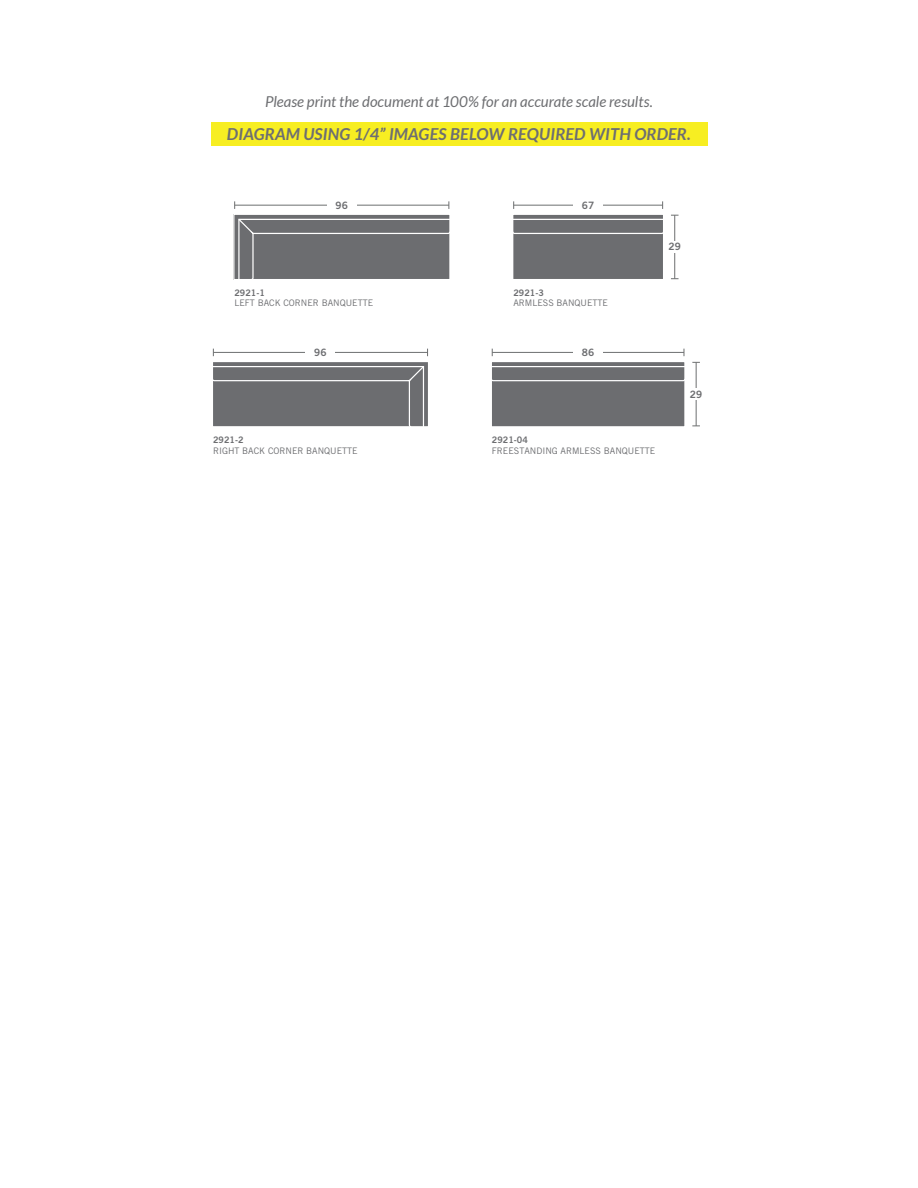
<style>
.page{position:relative;width:918px;height:1188px;background:#fff}
.page>*{position:absolute;margin:0;border:0;box-sizing:border-box;transform-origin:0 0}
.t1{font:italic 700 16.5px "Lato";letter-spacing:.01em;color:#6d6e71}
.t2{font:italic 15px "Lato";color:#6d6e71}
.t3{font:10.2px "Trade Gothic Bold Two";color:#6c6d70}
.t4{font:9px "Trade Gothic";color:#6c6d70}
.t5{font:9px "Trade Gothic Bold Two";color:#6c6d70}
</style>
<div class="page">
<div style="left:211px;top:122px;width:496px;height:23px;background:#f7ee22"></div>
<div style="left:212px;top:361px;width:217px;height:66px;background:#6c6d70;border:1px solid #fff"></div>
<svg style="left:212px;top:365px;width:213px;height:62px"></svg>
<hr style="left:213px;top:352px;width:215px;height:1px;background:#6d6f70">
<div style="left:306px;top:348px;width:29px;height:9px;background:#fff"></div>
<div style="left:491px;top:362px;width:194px;height:65px;background:#6c6d70"></div>
<hr style="left:491px;top:366px;width:194px;height:1px;background:#fff">
<svg style="left:493px;top:380px;width:191px;height:2px"></svg>
<div style="left:491px;top:361px;width:195px;height:66px;border:1px solid #fff"></div>
<hr style="left:696px;top:362px;width:1px;height:64px;background:#6d6f70">
<div style="left:687px;top:389px;width:19px;height:11px;background:#fff"></div>
<hr style="left:492px;top:352px;width:192px;height:1px;background:#6d6f70">
<div style="left:573px;top:348px;width:30px;height:9px;background:#fff"></div>
<div style="left:513px;top:214px;width:151px;height:66px;background:#6c6d70"></div>
<hr style="left:513px;top:219px;width:151px;height:1px;background:#fff">
<div style="left:512px;top:214px;width:152px;height:66px;border:1px solid #fff"></div>
<svg style="left:512px;top:230px;width:152px;height:5px"></svg>
<hr style="left:674px;top:215px;width:1px;height:64px;background:#6d6f70">
<div style="left:666px;top:241px;width:18px;height:12px;background:#fff"></div>
<hr style="left:514px;top:205px;width:149px;height:1px;background:#6d6f70">
<div style="left:573px;top:200px;width:30px;height:10px;background:#fff"></div>
<div style="left:234px;top:214px;width:216px;height:66px;background:#6c6d70"></div>
<div style="left:233px;top:214px;width:218px;height:66px;border:1px solid #fff"></div>
<svg style="left:237px;top:218px;width:214px;height:62px"></svg>
<hr style="left:235px;top:205px;width:214px;height:1px;background:#6d6f70">
<div style="left:327px;top:200px;width:30px;height:10px;background:#fff"></div>
<h2 class="t2" style="left:265px;top:93px;width:389px">Please print the document at 100% for an accurate scale results.</h2>
<h1 class="t1" style="left:227px;top:125px;width:465px">DIAGRAM USING 1/4” IMAGES BELOW REQUIRED WITH ORDER.</h1>
<p class="t3" style="left:336px;top:199px;width:14px">96</p>
<p class="t3" style="left:582px;top:199px;width:14px">67</p>
<p class="t3" style="left:669px;top:240px;width:14px">29</p>
<p class="t5" style="left:234px;top:287px;width:32px">2921-1</p>
<p class="t4" style="left:234px;top:298px;width:140px">LEFT BACK CORNER BANQUETTE</p>
<p class="t5" style="left:513px;top:287px;width:32px">2921-3</p>
<p class="t4" style="left:513px;top:298px;width:96px">ARMLESS BANQUETTE</p>
<p class="t3" style="left:314px;top:346px;width:14px">96</p>
<p class="t3" style="left:582px;top:346px;width:14px">86</p>
<p class="t3" style="left:690px;top:388px;width:14px">29</p>
<p class="t5" style="left:213px;top:434px;width:32px">2921-2</p>
<p class="t4" style="left:213px;top:445px;width:146px">RIGHT BACK CORNER BANQUETTE</p>
<p class="t5" style="left:492px;top:434px;width:37px">2921-04</p>
<p class="t4" style="left:492px;top:445px;width:165px">FREESTANDING ARMLESS BANQUETTE</p>
</div>
